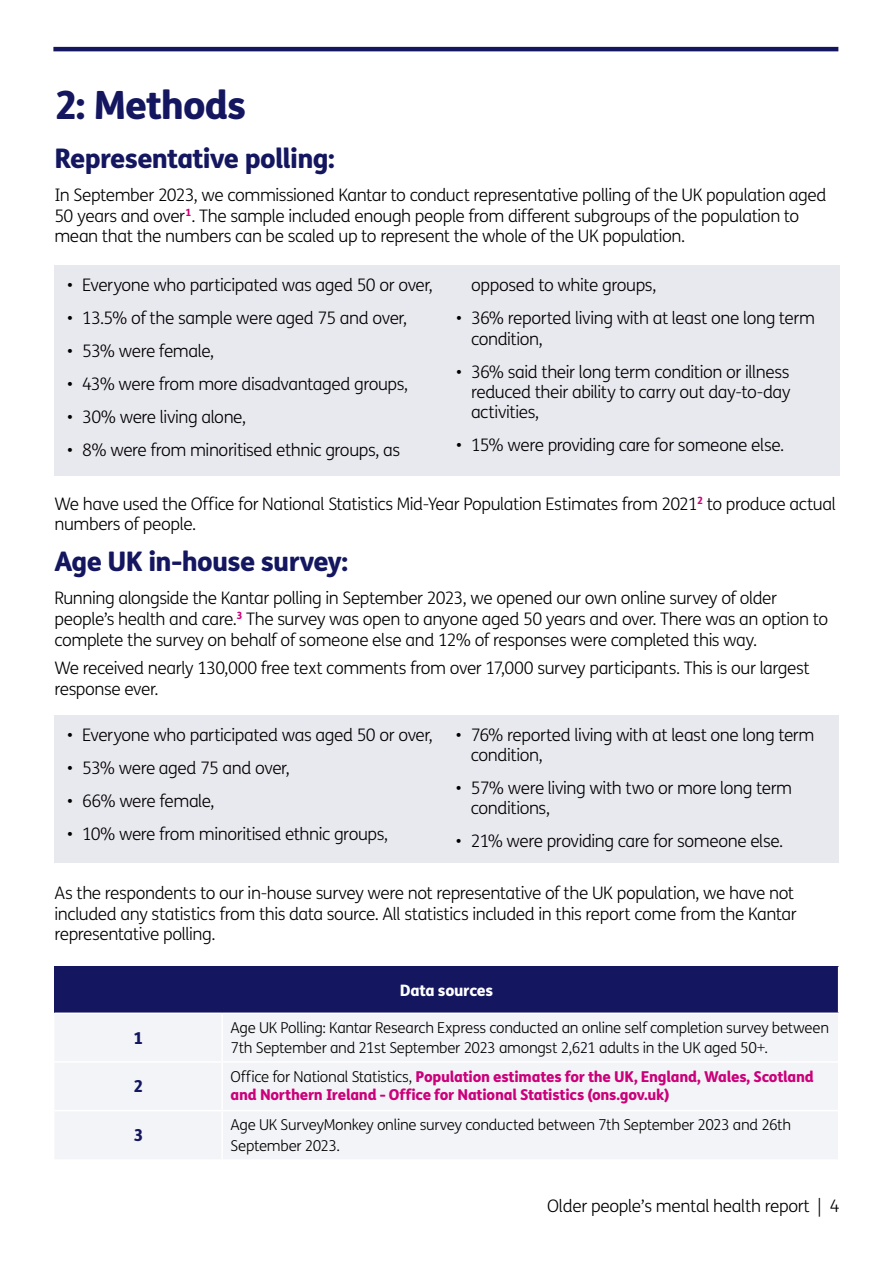
<style>
.page{position:relative;width:893px;height:1263px;background:#fff}
.page>*{position:absolute;margin:0;border:0;box-sizing:border-box;transform-origin:0 0}
.t1{font:800 39px "FS Me";letter-spacing:-.03em;color:#141760}
.t2{font:800 27px "FS Me";letter-spacing:-.03em;color:#141760}
.t3{font:300 17.25px/20.2px "FS Me";letter-spacing:-.025em;color:#000}
.t4{font:800 16.5px "FS Me";color:#141760}
.t5{font:800 15.75px "FS Me";letter-spacing:-.02em;color:#fff}
.t6{font:300 15px/20.2px "FS Me";letter-spacing:-.02em;color:#000}
.t7{font:800 15px/18px "FS Me";letter-spacing:-.02em;color:#cb007a}
.s1{font-weight:300;color:#000}
</style>
<div class="page">
<hr style="left:53px;top:47px;width:785px;height:4px;background:#141760">
<div style="left:54px;top:266px;width:785px;height:210px;background:#e8e8ef"></div>
<div style="left:54px;top:715px;width:785px;height:147px;background:#e8e8ef"></div>
<div style="left:54px;top:966px;width:785px;height:47px;background:#141760"></div>
<div style="left:55px;top:1014px;width:783px;height:145px;background:#f3f4f7"></div>
<hr style="left:838px;top:966px;width:1px;height:46px;background:#fff">
<hr style="left:54px;top:1012px;width:168px;height:2px;background:#fff">
<hr style="left:222px;top:1012px;width:617px;height:2px;background:#fff">
<hr style="left:221px;top:1014px;width:2px;height:47px;background:#fff">
<hr style="left:54px;top:1061px;width:168px;height:2px;background:#fff">
<hr style="left:222px;top:1061px;width:616px;height:2px;background:#fff">
<hr style="left:221px;top:1063px;width:2px;height:47px;background:#fff">
<hr style="left:54px;top:1110px;width:168px;height:1px;background:#fff">
<hr style="left:222px;top:1110px;width:616px;height:1px;background:#fff">
<hr style="left:221px;top:1111px;width:2px;height:48px;background:#fff">
<h1 class="t1" style="left:54px;top:74px;width:193px">2: Methods</h1>
<h2 class="t2" style="left:54px;top:137px;width:282px">Representative polling:</h2>
<p class="t3" style="left:54px;top:184px;width:774px">In September 2023, we commissioned Kantar to conduct representative polling of the UK population aged<br>50 years and over<sup>1</sup>. The sample included enough people from different subgroups of the population to mean that the numbers can be scaled up to represent the whole of the UK population.</p>
<p class="t3" style="left:67px;top:275px;width:367px">• Everyone who participated was aged 50 or over,</p>
<p class="t3" style="left:67px;top:308px;width:341px">• 13.5% of the sample were aged 75 and over,</p>
<p class="t3" style="left:67px;top:341px;width:149px">• 53% were female,</p>
<p class="t3" style="left:67px;top:374px;width:343px">• 43% were from more disadvantaged groups,</p>
<p class="t3" style="left:67px;top:407px;width:180px">• 30% were living alone,</p>
<p class="t3" style="left:67px;top:440px;width:335px">• 8% were from minoritised ethnic groups, as</p>
<p class="t3" style="left:471px;top:275px;width:187px">opposed to white groups,</p>
<p class="t3" style="left:471px;top:308px;width:346px;text-indent:-15px">• 36% reported living with at least one long term condition,</p>
<p class="t3" style="left:471px;top:361px;width:321px;text-align:justify;text-indent:-15px">• 36% said their long term condition or illness reduced their ability to carry out day-to-day activities,</p>
<p class="t3" style="left:456px;top:434px;width:330px">• 15% were providing care for someone else.</p>
<p class="t3" style="left:54px;top:493px;width:783px;line-height:20.7px">We have used the Office for National Statistics Mid-Year Population Estimates from 2021<sup>2</sup> to produce actual numbers of people.</p>
<h2 class="t2" style="left:54px;top:540px;width:295px">Age UK in-house survey:</h2>
<p class="t3" style="left:54px;top:587px;width:775px;line-height:20.7px">Running alongside the Kantar polling in September 2023, we opened our own online survey of older people’s health and care.<sup>3</sup> The survey was open to anyone aged 50 years and over. There was an option to complete the survey on behalf of someone else and 12% of responses were completed this way.</p>
<p class="t3" style="left:54px;top:658px;width:757px">We received nearly 130,000 free text comments from over 17,000 survey participants. This is our largest response ever.</p>
<p class="t3" style="left:67px;top:724px;width:367px">• Everyone who participated was aged 50 or over,</p>
<p class="t3" style="left:67px;top:757px;width:224px">• 53% were aged 75 and over,</p>
<p class="t3" style="left:67px;top:790px;width:149px">• 66% were female,</p>
<p class="t3" style="left:67px;top:823px;width:323px">• 10% were from minoritised ethnic groups,</p>
<p class="t3" style="left:471px;top:724px;width:345px;text-indent:-15px">• 76% reported living with at least one long term condition,</p>
<p class="t3" style="left:471px;top:777px;width:323px;text-indent:-15px">• 57% were living with two or more long term conditions,</p>
<p class="t3" style="left:456px;top:830px;width:329px">• 21% were providing care for someone else.</p>
<p class="t3" style="left:54px;top:883px;width:744px">As the respondents to our in-house survey were not representative of the UK population, we have not included any statistics from this data source. All statistics included in this report come from the Kantar representative polling.</p>
<p class="t5" style="left:400px;top:978px;width:95px">Data sources</p>
<p class="t4" style="left:133px;top:1025px;width:11px">1</p>
<p class="t6" style="left:231px;top:1017px;width:600px">Age UK Polling: Kantar Research Express conducted an online self completion survey between<br>7th September and 21st September 2023 amongst 2,621 adults in the UK aged 50+.</p>
<p class="t4" style="left:133px;top:1073px;width:11px">2</p>
<p class="t7" style="left:231px;top:1066px;width:585px"><span class="s1">Office for National Statistics,</span> Population estimates for the UK, England, Wales, Scotland and Northern Ireland - Office for National Statistics (ons.gov.uk)</p>
<p class="t4" style="left:133px;top:1122px;width:11px">3</p>
<p class="t6" style="left:231px;top:1114px;width:562px">Age UK SurveyMonkey online survey conducted between 7th September 2023 and 26th<br>September 2023.</p>
<p class="t3" style="left:547px;top:1196px;width:294px">Older people’s mental health report | 4</p>
</div>
